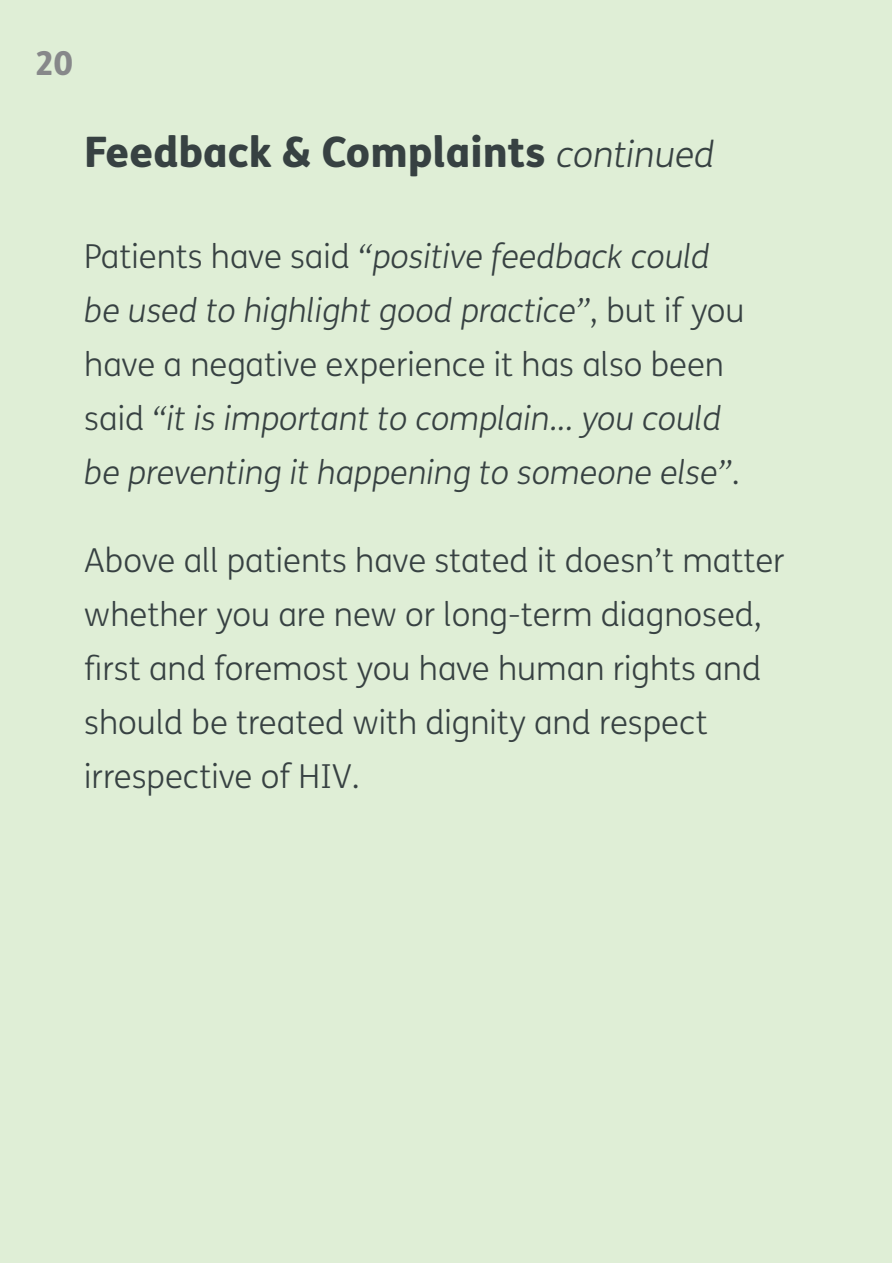
<style>
.page{position:relative;width:892px;height:1263px;background:#fff}
.page>*{position:absolute;margin:0;border:0;box-sizing:border-box;transform-origin:0 0}
.t1{font:800 42px "FS Me";color:#374142}
.t2{font:italic 300 33px/54px "FS Me";color:#374142}
.t3{font:300 33px/54px "FS Me";color:#374142}
.t4{font:800 33px "FS Me";color:#87888a}
.s1{font-weight:300;font-style:italic;font-size:36px}
.s2{font-style:normal}
</style>
<div class="page">
<div style="left:0;top:0;width:891px;height:1263px;background:#dfeed6"></div>
<p class="t4" style="left:35px;top:43px;width:40px">20</p>
<p class="t1" style="left:84px;top:125px;width:632px">Feedback &amp; Complaints <span class="s1">continued</span></p>
<p class="t2" style="left:84px;top:231px;width:661px"><span class="s2">Patients have said</span> “positive feedback could be used to highlight good practice”<span class="s2">, but if you have a negative experience it has also been said</span> “it is important to complain... you could be preventing it happening to someone else”<span class="s2">.</span></p>
<p class="t3" style="left:84px;top:535px;width:701px">Above all patients have stated it doesn’t matter whether you are new or long-term diagnosed, first and foremost you have human rights and should be treated with dignity and respect irrespective of HIV.</p>
</div>
